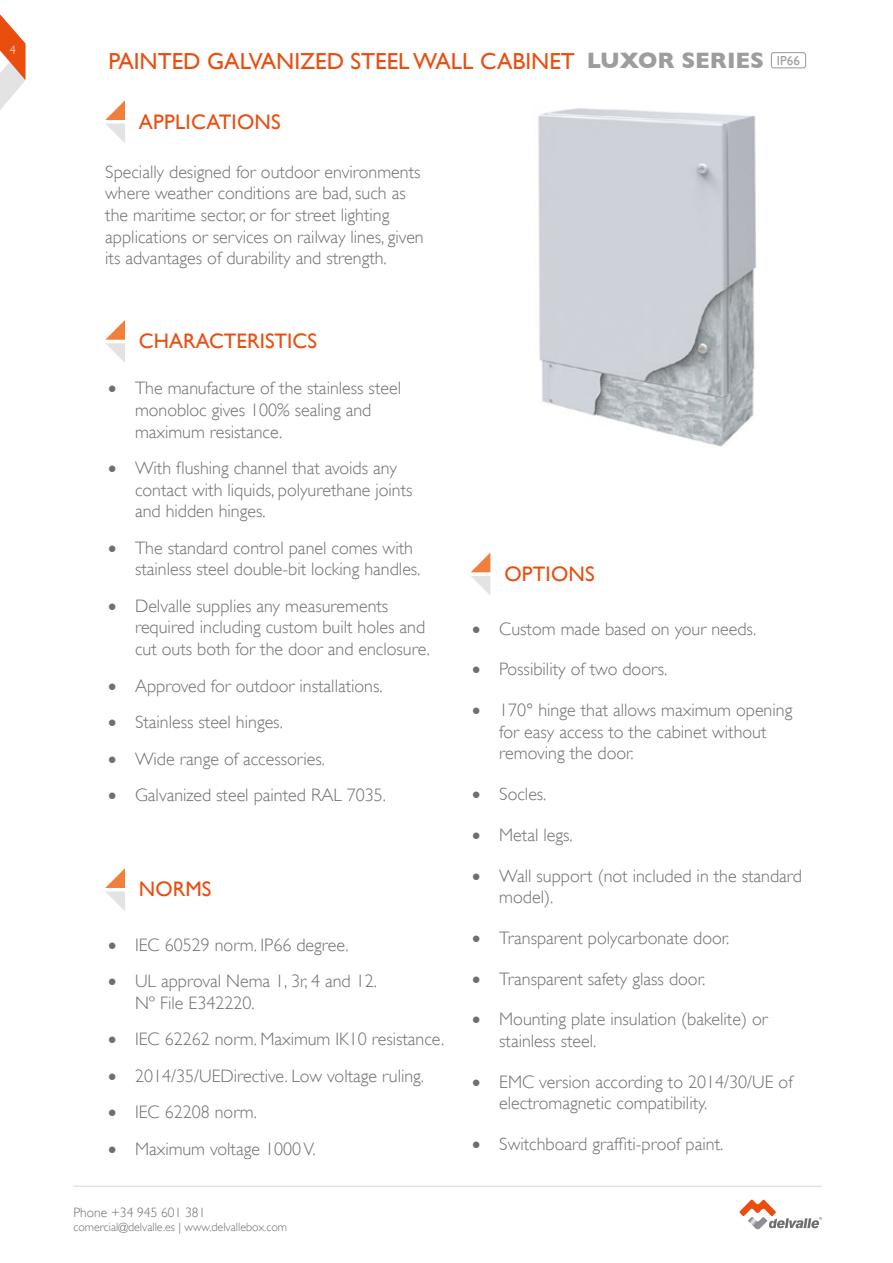
<style>
.page{position:relative;width:893px;height:1263px;background:#fff}
.page>*{position:absolute;margin:0;border:0;box-sizing:border-box;transform-origin:0 0}
.t1{font:23.1px "Gill Sans";color:#e94e0f}
.t2{font:21px "Gill Sans";color:#e94e0f}
.t3{font:300 18px/21.6px "Gill Sans";color:#706f6f}
.t4{font:300 13.5px "Gill Sans";color:#706f6f}
.t5{font:300 12px "Gill Sans";color:#706f6f}
.t6{font:300 12px "Gill Sans";color:#fff}
.s1{font-weight:700;font-size:22.8px;color:#9d9d9c}
</style>
<div class="page">
<svg style="left:0;top:14px;width:26px;height:96px"></svg>
<svg style="left:739px;top:1199px;width:83px;height:29px"></svg>
<img style="left:748px;top:1217px;width:19px;height:12px">
<hr style="left:74px;top:1185px;width:747px;height:2px;background:#e3e3e3">
<img style="left:538px;top:108px;width:218px;height:339px">
<div style="left:771px;top:52px;width:35px;height:16px;border:1px solid #9d9d9c;border-radius:2px"></div>
<svg style="left:471px;top:553px;width:19px;height:42px"></svg>
<svg style="left:105px;top:100px;width:20px;height:43px"></svg>
<svg style="left:105px;top:320px;width:20px;height:43px"></svg>
<svg style="left:105px;top:868px;width:20px;height:43px"></svg>
<p class="t6" style="left:10px;top:43px;width:8px">4</p>
<p class="t1" style="left:108px;top:47px;width:693px">PAINTED GALVANIZED STEEL WALL CABINET <span class="s1">LUXOR SERIES</span> <sup>IP66</sup></p>
<p class="t2" style="left:139px;top:109px;width:143px">APPLICATIONS</p>
<p class="t3" style="left:105px;top:161px;width:320px">Specially designed for outdoor environments where weather conditions are bad, such as the maritime sector, or for street lighting applications or services on railway lines, given its advantages of durability and strength.</p>
<p class="t2" style="left:139px;top:329px;width:180px">CHARACTERISTICS</p>
<p class="t3" style="left:135px;top:378px;width:268px;text-indent:-27px">• The manufacture of the stainless steel monobloc gives 100% sealing and maximum resistance.</p>
<p class="t3" style="left:135px;top:457px;width:279px;text-indent:-27px">• With flushing channel that avoids any contact with liquids, polyurethane joints and hidden hinges.</p>
<p class="t3" style="left:135px;top:537px;width:287px;text-indent:-27px">• The standard control panel comes with stainless steel double-bit locking handles.</p>
<p class="t3" style="left:135px;top:595px;width:297px;text-indent:-27px">• Delvalle supplies any measurements required including custom built holes and cut outs both for the door and enclosure.</p>
<p class="t3" style="left:108px;top:675px;width:276px">• Approved for outdoor installations.</p>
<p class="t3" style="left:108px;top:711px;width:176px">• Stainless steel hinges.</p>
<p class="t3" style="left:108px;top:748px;width:218px">• Wide range of accessories.</p>
<p class="t3" style="left:108px;top:784px;width:279px">• Galvanized steel painted RAL 7035.</p>
<p class="t2" style="left:139px;top:877px;width:74px">NORMS</p>
<p class="t3" style="left:108px;top:934px;width:242px">• IEC 60529 norm. IP66 degree.</p>
<p class="t3" style="left:135px;top:970px;width:243px;text-indent:-27px">• UL approval Nema 1, 3r, 4 and 12.<br>Nº File E342220.</p>
<p class="t3" style="left:108px;top:1028px;width:338px">• IEC 62262 norm. Maximum IK10 resistance.</p>
<p class="t3" style="left:108px;top:1065px;width:318px">• 2014/35/UEDirective. Low voltage ruling.</p>
<p class="t3" style="left:108px;top:1101px;width:150px">• IEC 62208 norm.</p>
<p class="t3" style="left:108px;top:1138px;width:209px">• Maximum voltage 1000 V.</p>
<p class="t4" style="left:73px;top:1205px;width:134px">Phone +34 945 601 381</p>
<p class="t5" style="left:73px;top:1220px;width:215px">comercial@delvalle.es | www.delvallebox.com</p>
<p class="t2" style="left:504px;top:561px;width:92px">OPTIONS</p>
<p class="t3" style="left:472px;top:618px;width:285px">• Custom made based on your needs.</p>
<p class="t3" style="left:472px;top:658px;width:197px">• Possibility of two doors.</p>
<p class="t3" style="left:499px;top:699px;width:295px;text-indent:-27px">• 170° hinge that allows maximum opening for easy access to the cabinet without removing the door.</p>
<p class="t3" style="left:472px;top:783px;width:76px">• Socles.</p>
<p class="t3" style="left:472px;top:824px;width:102px">• Metal legs.</p>
<p class="t3" style="left:499px;top:865px;width:304px;text-indent:-27px">• Wall support (not included in the standard model).</p>
<p class="t3" style="left:472px;top:927px;width:259px">• Transparent polycarbonate door.</p>
<p class="t3" style="left:472px;top:968px;width:234px">• Transparent safety glass door.</p>
<p class="t3" style="left:499px;top:1008px;width:270px;text-indent:-27px">• Mounting plate insulation (bakelite) or stainless steel.</p>
<p class="t3" style="left:499px;top:1071px;width:295px;text-indent:-27px">• EMC version according to 2014/30/UE of electromagnetic compatibility.</p>
<p class="t3" style="left:472px;top:1133px;width:253px">• Switchboard graffiti-proof paint.</p>
</div>
